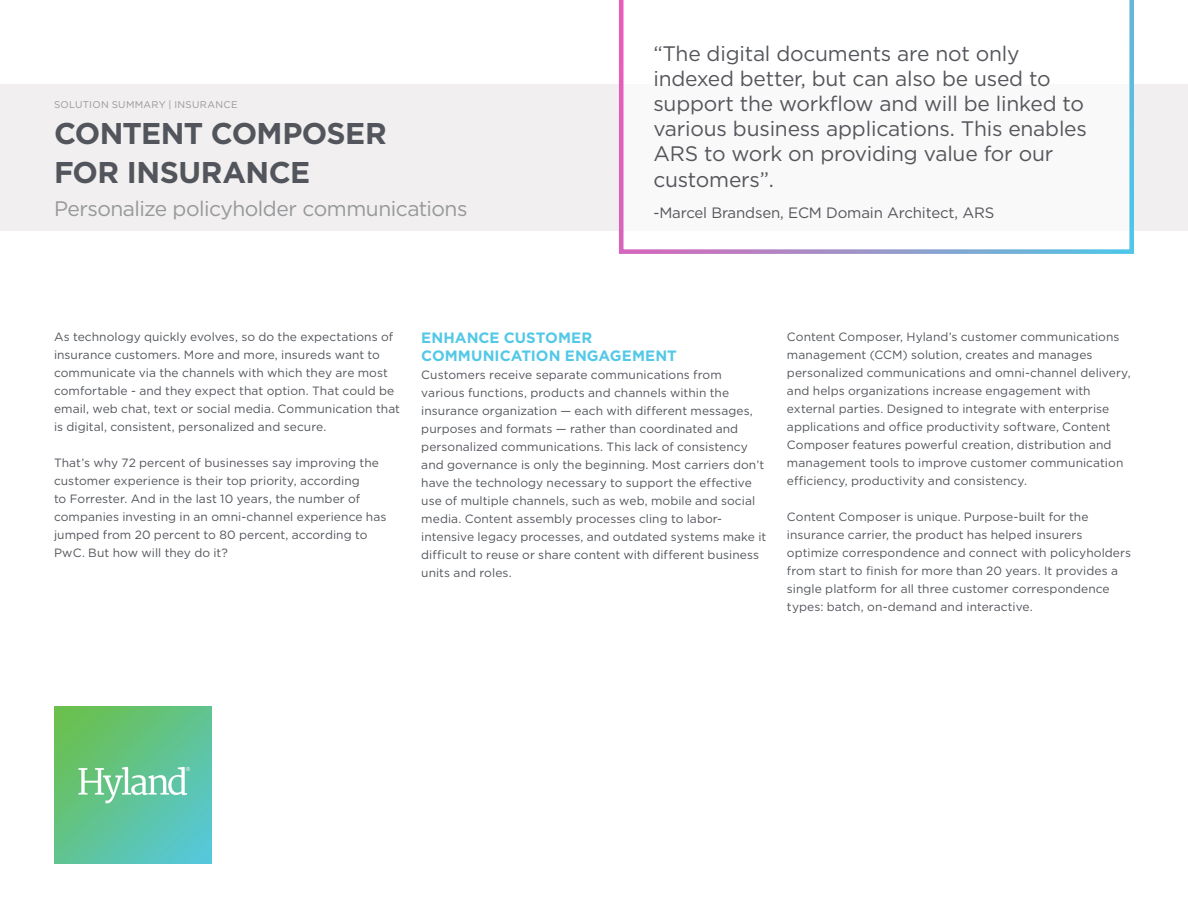
<style>
.page{position:relative;width:1188px;height:918px;background:#fff}
.page>*{position:absolute;margin:0;border:0;box-sizing:border-box;transform-origin:0 0}
.t1{font:700 30px/39.6px "Gotham";letter-spacing:-.02em;color:#52555b}
.t2{font:21px/25.2px "Gotham";letter-spacing:-.01em;color:#54565b}
.t3{font:21px "Gotham";letter-spacing:-.025em;color:#96989a}
.t4{font:700 15px/18px "Gotham";letter-spacing:.005em;color:#54c8e7}
.t5{font:15px "Gotham";letter-spacing:-.01em;color:#54565b}
.t6{font:12px/18px "Gotham";letter-spacing:.005em;color:#52555b}
.t7{font:9.75px "Gotham";letter-spacing:.03em;color:#96989a}
</style>
<div class="page">
<div style="left:0;top:84px;width:1188px;height:147px;background:#f1efef"></div>
<img style="left:54px;top:707px;width:157px;height:157px">
<div style="left:619px;top:0;width:515px;height:254px;background:#faf9f9"></div>
<p class="t7" style="left:54px;top:99px;width:185px">SOLUTION SUMMARY | INSURANCE</p>
<h1 class="t1" style="left:54px;top:112px;width:334px">CONTENT COMPOSER<br>FOR INSURANCE</h1>
<h2 class="t3" style="left:54px;top:196px;width:415px">Personalize policyholder communications</h2>
<h2 class="t2" style="left:653px;top:40px;width:435px">“The digital documents are not only indexed better, but can also be used to support the workflow and will be linked to various business applications. This enables ARS to work on providing value for our customers”.</h2>
<p class="t5" style="left:653px;top:205px;width:342px">-Marcel Brandsen, ECM Domain Architect, ARS</p>
<p class="t6" style="left:54px;top:327px;width:348px">As technology quickly evolves, so do the expectations of insurance customers. More and more, insureds want to communicate via the channels with which they are most comfortable - and they expect that option. That could be email, web chat, text or social media. Communication that is digital, consistent, personalized and secure.</p>
<p class="t6" style="left:54px;top:453px;width:334px">That’s why 72 percent of businesses say improving the customer experience is their top priority, according<br>to Forrester. And in the last 10 years, the number of companies investing in an omni-channel experience has jumped from 20 percent to 80 percent, according to PwC. But how will they do it?</p>
<p class="t4" style="left:421px;top:328px;width:257px">ENHANCE CUSTOMER<br>COMMUNICATION ENGAGEMENT</p>
<p class="t6" style="left:421px;top:366px;width:347px">Customers receive separate communications from various functions, products and channels within the insurance organization — each with different messages, purposes and formats — rather than coordinated and personalized communications. This lack of consistency and governance is only the beginning. Most carriers don’t have the technology necessary to support the effective use of multiple channels, such as web, mobile and social media. Content assembly processes cling to labor&shy;intensive legacy processes, and outdated systems make it difficult to reuse or share content with different business units and roles.</p>
<p class="t6" style="left:787px;top:327px;width:345px">Content Composer, Hyland’s customer communications management (CCM) solution, creates and manages personalized communications and omni-channel delivery, and helps organizations increase engagement with external parties. Designed to integrate with enterprise applications and office productivity software, Content Composer features powerful creation, distribution and management tools to improve customer communication efficiency, productivity and consistency.</p>
<p class="t6" style="left:787px;top:507px;width:346px">Content Composer is unique. Purpose-built for the insurance carrier, the product has helped insurers optimize correspondence and connect with policyholders from start to finish for more than 20 years. It provides a single platform for all three customer correspondence types: batch, on-demand and interactive.</p>
</div>
